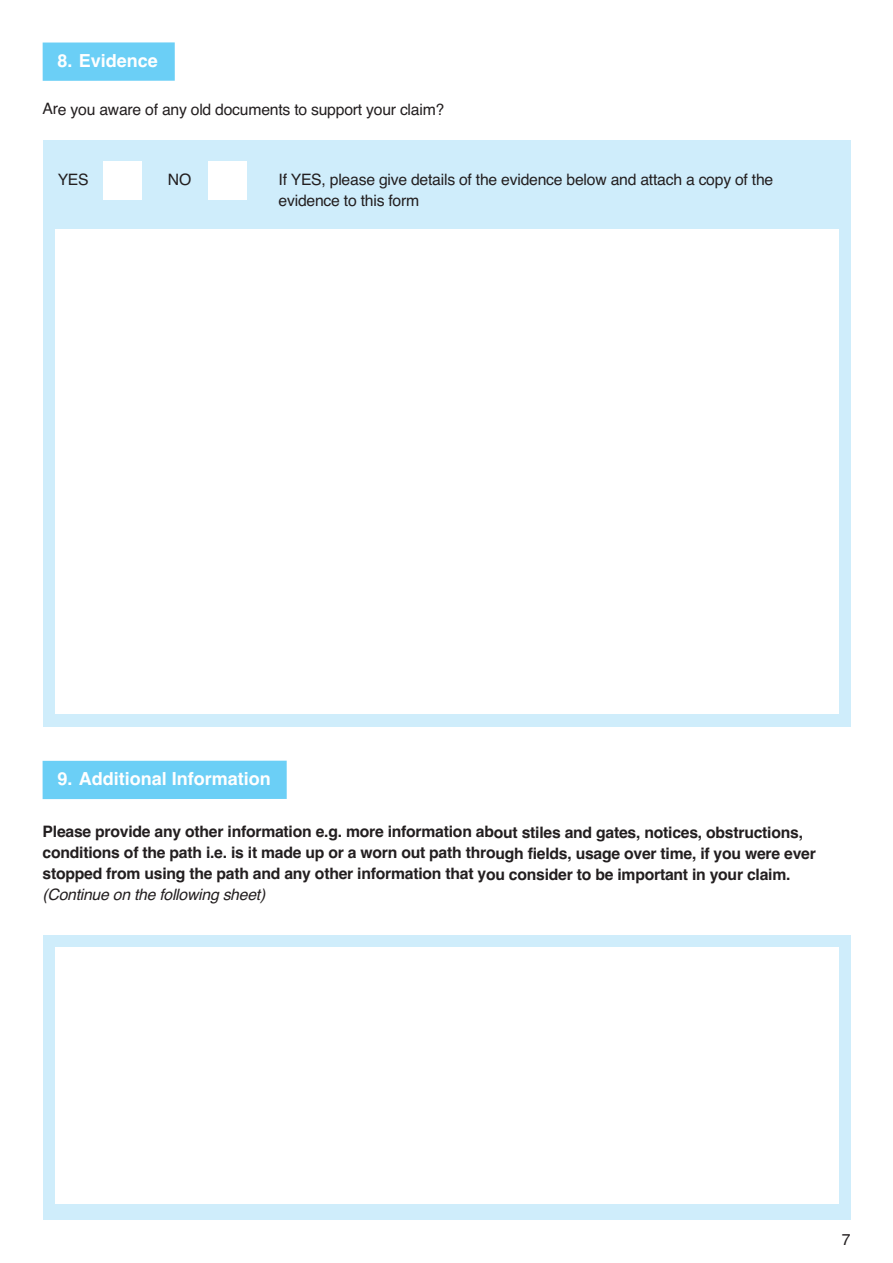
<style>
.page{position:relative;width:893px;height:1263px;background:#fff}
.page>*{position:absolute;margin:0;border:0;box-sizing:border-box;transform-origin:0 0}
.t1{font:700 18px "Helvetica";color:#fff}
.t2{font:700 15.75px/21px "Helvetica";letter-spacing:-.015em;color:#231f20}
.t3{font:15.75px/21px "Helvetica";letter-spacing:-.015em;color:#231f20}
.t4{font:italic 15.75px "Helvetica";letter-spacing:-.015em;color:#231f20}
</style>
<div class="page">
<div style="left:43px;top:42px;width:132px;height:39px;background:#6bcff6"></div>
<div style="left:43px;top:141px;width:808px;height:586px;background:#cfedfb"></div>
<div style="left:103px;top:162px;width:39px;height:38px;background:#fff"></div>
<div style="left:55px;top:229px;width:783px;height:484px;background:#fff"></div>
<div style="left:43px;top:761px;width:244px;height:38px;background:#6bcff6"></div>
<div style="left:43px;top:935px;width:808px;height:285px;background:#cfedfb"></div>
<div style="left:55px;top:947px;width:783px;height:257px;background:#fff"></div>
<div style="left:208px;top:162px;width:39px;height:38px;background:#fff"></div>
<p class="t1" style="left:58px;top:50px;width:102px">8. Evidence</p>
<p class="t3" style="left:43px;top:99px;width:403px">Are you aware of any old documents to support your claim?</p>
<p class="t3" style="left:58px;top:169px;width:33px">YES</p>
<p class="t3" style="left:168px;top:169px;width:25px">NO</p>
<p class="t3" style="left:279px;top:169px;width:496px">If YES, please give details of the evidence below and attach a copy of the evidence to this form</p>
<p class="t1" style="left:58px;top:769px;width:215px">9. Additional Information</p>
<p class="t2" style="left:43px;top:821px;width:775px">Please provide any other information e.g. more information about stiles and gates, notices, obstructions, conditions of the path i.e. is it made up or a worn out path through fields, usage over time, if you were ever stopped from using the path and any other information that you consider to be important in your claim.</p>
<p class="t4" style="left:43px;top:885px;width:224px">(Continue on the following sheet)</p>
<p class="t3" style="left:842px;top:1229px;width:10px">7</p>
</div>
